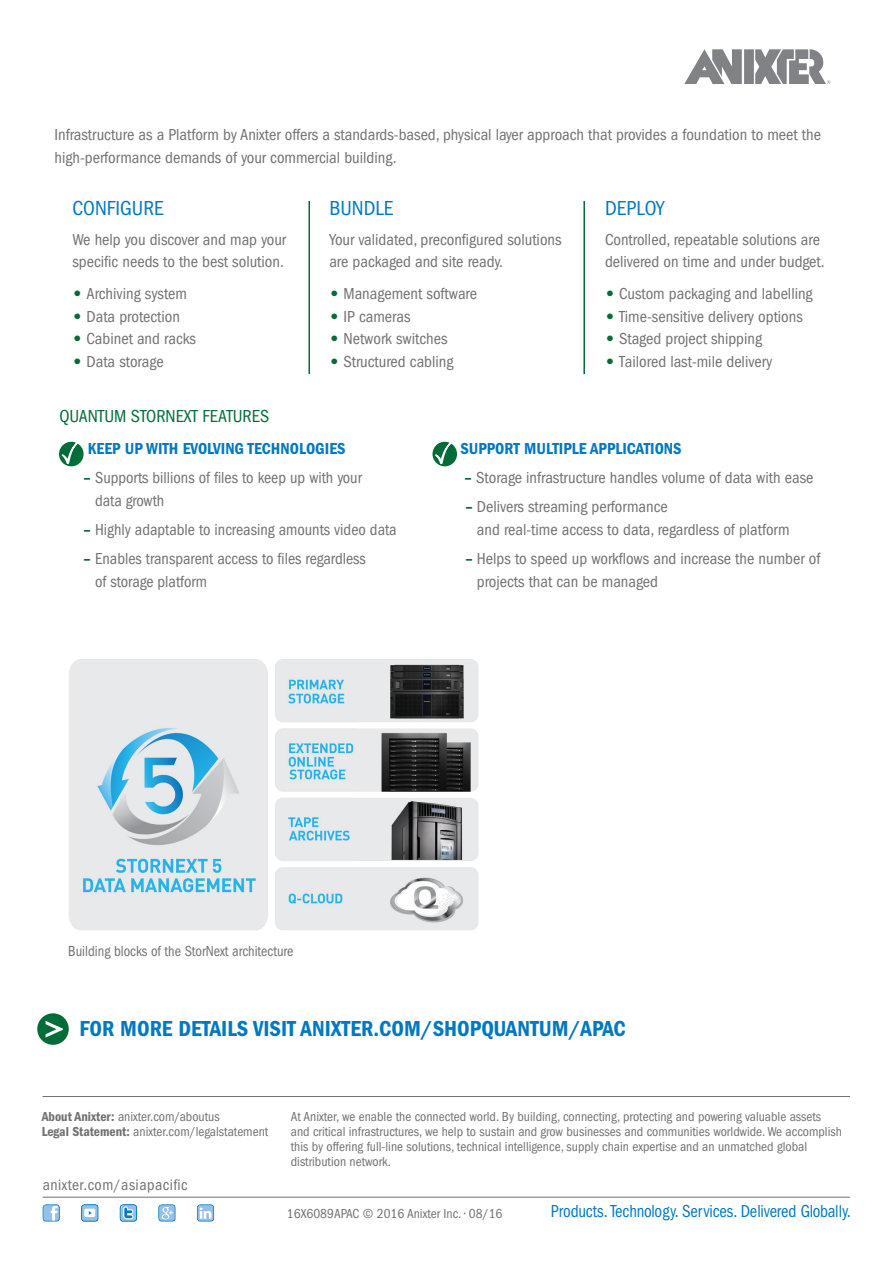
<style>
.page{position:relative;width:893px;height:1263px;background:#fff}
.page>*{position:absolute;margin:0;border:0;box-sizing:border-box;transform-origin:0 0}
.t1{font:22.5px "ITC Franklin Gothic Std Dm Cd";color:#0079c1}
.t2{font:condensed 21px "ITC Franklin Gothic Std";color:#0079c1}
.t3{font:condensed 18px "ITC Franklin Gothic Std";color:#0079c1;scale:.93 1}
.t4{font:condensed 18px "ITC Franklin Gothic Std";color:#006d38}
.t5{font:condensed 16.5px/22.5px "ITC Franklin Gothic Std";color:#717073}
.t6{font:16.5px "ITC Franklin Gothic Std Dm Cd";color:#0079c1}
.t7{font:condensed 15.75px "ITC Franklin Gothic Std";letter-spacing:.03em;color:#717073}
.t8{font:condensed 15px "ITC Franklin Gothic Std";color:#717073;scale:.95 1}
.t9{font:condensed 13.5px/15px "ITC Franklin Gothic Std";color:#717073}
.s1{font-family:"ITC Franklin Gothic Std Hvy";font-stretch:normal;color:#006d38}
.s2{font-family:"ITC Franklin Gothic Std Dm Cd";font-stretch:normal;color:#006d38}
.s3{font-family:"ITC Franklin Gothic Std Dm Cd";font-stretch:normal}
</style>
<div class="page">
<hr style="left:308px;top:201px;width:2px;height:173px;background:#006d38">
<hr style="left:583px;top:201px;width:2px;height:173px;background:#006d38">
<div style="left:37px;top:1013px;width:32px;height:32px;background:#006d38;border-radius:50%"></div>
<svg style="left:46px;top:1021px;width:17px;height:16px"></svg>
<img style="left:69px;top:659px;width:410px;height:271px">
<div style="left:433px;top:442px;width:23px;height:24px;background:#006d38;border-radius:50%"></div>
<div style="left:432px;top:442px;width:25px;height:24px;border:2px solid #006d38;border-radius:50%"></div>
<svg style="left:434px;top:441px;width:19px;height:24px"></svg>
<div style="left:60px;top:442px;width:23px;height:24px;background:#006d38;border-radius:50%"></div>
<div style="left:59px;top:442px;width:25px;height:24px;border:2px solid #006d38;border-radius:50%"></div>
<svg style="left:61px;top:441px;width:18px;height:24px"></svg>
<svg style="left:43px;top:1204px;width:17px;height:17px"></svg>
<svg style="left:120px;top:1204px;width:17px;height:17px"></svg>
<svg style="left:81px;top:1204px;width:17px;height:17px"></svg>
<svg style="left:158px;top:1204px;width:18px;height:17px"></svg>
<svg style="left:197px;top:1204px;width:17px;height:17px"></svg>
<hr style="left:43px;top:1197px;width:807px;height:1px;background:#717073">
<hr style="left:43px;top:1096px;width:807px;height:1px;background:#717073">
<div style="left:744px;top:49px;width:10px;height:35px;background:#808285"></div>
<svg style="left:684px;top:49px;width:58px;height:35px"></svg>
<svg style="left:755px;top:49px;width:75px;height:35px"></svg>
<p class="t5" style="left:55px;top:124px;width:768px">Infrastructure as a Platform by Anixter offers a standards-based, physical layer approach that provides a foundation to meet the high-performance demands of your commercial building.</p>
<p class="t2" style="left:73px;top:197px;width:93px">CONFIGURE</p>
<p class="t5" style="left:73px;top:228px;width:215px">We help you discover and map your specific needs to the best solution.</p>
<p class="t5" style="left:73px;top:283px;width:116px"><span class="s1">•</span> Archiving system</p>
<p class="t5" style="left:73px;top:305px;width:109px"><span class="s1">•</span> Data protection</p>
<p class="t5" style="left:73px;top:328px;width:125px"><span class="s1">•</span> Cabinet and racks</p>
<p class="t5" style="left:73px;top:350px;width:93px"><span class="s1">•</span> Data storage</p>
<p class="t2" style="left:605px;top:197px;width:61px">DEPLOY</p>
<p class="t5" style="left:605px;top:228px;width:221px">Controlled, repeatable solutions are delivered on time and under budget.</p>
<p class="t5" style="left:605px;top:283px;width:209px"><span class="s1">•</span> Custom packaging and labelling</p>
<p class="t5" style="left:605px;top:305px;width:199px"><span class="s1">•</span> Time-sensitive delivery options</p>
<p class="t5" style="left:605px;top:328px;width:159px"><span class="s1">•</span> Staged project shipping</p>
<p class="t5" style="left:605px;top:350px;width:169px"><span class="s1">•</span> Tailored last-mile delivery</p>
<p class="t2" style="left:329px;top:197px;width:66px">BUNDLE</p>
<p class="t5" style="left:329px;top:228px;width:234px">Your validated, preconfigured solutions are packaged and site ready.</p>
<p class="t5" style="left:329px;top:283px;width:149px"><span class="s1">•</span> Management software</p>
<p class="t5" style="left:329px;top:305px;width:83px"><span class="s1">•</span> IP cameras</p>
<p class="t5" style="left:329px;top:328px;width:120px"><span class="s1">•</span> Network switches</p>
<p class="t5" style="left:329px;top:350px;width:126px"><span class="s1">•</span> Structured cabling</p>
<p class="t4" style="left:60px;top:406px;width:211px">QUANTUM STORNEXT FEATURES</p>
<p class="t6" style="left:88px;top:439px;width:259px">KEEP UP WITH EVOLVING TECHNOLOGIES</p>
<p class="t5" style="left:95px;top:467px;width:268px;text-indent:-12px"><span class="s2">–</span> Supports billions of files to keep up with your data growth</p>
<p class="t5" style="left:84px;top:518px;width:315px"><span class="s2">–</span> Highly adaptable to increasing amounts video data</p>
<p class="t5" style="left:95px;top:548px;width:272px;text-indent:-12px"><span class="s2">–</span> Enables transparent access to files regardless of storage platform</p>
<p class="t6" style="left:460px;top:439px;width:223px">SUPPORT MULTIPLE APPLICATIONS</p>
<p class="t5" style="left:465px;top:467px;width:350px"><span class="s2">–</span> Storage infrastructure handles volume of data with ease</p>
<p class="t5" style="left:477px;top:496px;width:314px;text-indent:-12px"><span class="s2">–</span> Delivers streaming performance<br>and real-time access to data, regardless of platform</p>
<p class="t5" style="left:477px;top:548px;width:345px;text-indent:-12px"><span class="s2">–</span> Helps to speed up workflows and increase the number of projects that can be managed</p>
<p class="t8" style="left:68px;top:942px;width:239px">Building blocks of the StorNext architecture</p>
<h1 class="t1" style="left:80px;top:1015px;width:548px">FOR MORE DETAILS VISIT ANIXTER.COM/SHOPQUANTUM/APAC</h1>
<p class="t9" style="left:42px;top:1109px;width:228px"><span class="s3">About Anixter:</span> anixter.com/aboutus<br><span class="s3">Legal Statement:</span> anixter.com/legalstatement</p>
<p class="t9" style="left:291px;top:1109px;width:553px">At Anixter, we enable the connected world. By building, connecting, protecting and powering valuable assets and critical infrastructures, we help to sustain and grow businesses and communities worldwide. We accomplish this by offering full-line solutions, technical intelligence, supply chain expertise and an unmatched global distribution network.</p>
<p class="t7" style="left:43px;top:1176px;width:146px">anixter.com/asiapacific</p>
<p class="t9" style="left:287px;top:1206px;width:217px">16X6089APAC © 2016 Anixter Inc. • 08/16</p>
<p class="t3" style="left:551px;top:1201px;width:324px">Products. Technology. Services. Delivered Globally.</p>
</div>
